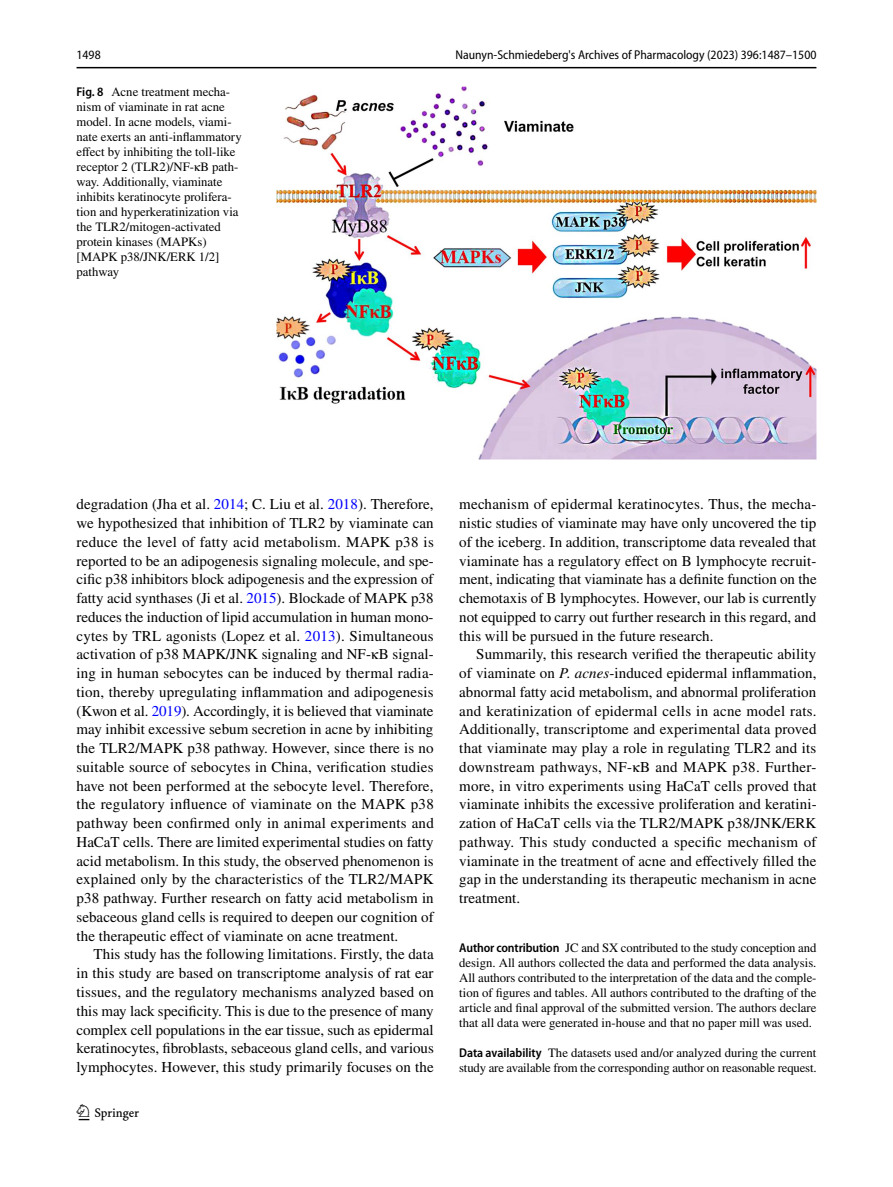
<style>
.page{position:relative;width:893px;height:1187px;background:#fff}
.page>*{position:absolute;margin:0;border:0;box-sizing:border-box;transform-origin:0 0}
.t1{font:22.5px "Springnew Regular 2";color:#000}
.t2{font:15px/18.8px "STIX";letter-spacing:.005em;color:#000;text-align:justify}
.t3{font:12.75px/15px "STIX";color:#000}
.t4{font:semi-condensed 12.75px "Myriad Pro";color:#000}
.s1{font-family:"Myriad Pro";font-weight:600;font-stretch:semi-condensed}
.s2{color:#00f}
.s3{font-style:italic}
</style>
<div class="page">
<hr style="left:77px;top:67px;width:739px;height:1px;background:#000">
<img style="left:276px;top:87px;width:540px;height:372px">
<p class="t4" style="left:77px;top:48px;width:26px">1498</p>
<p class="t4" style="left:455px;top:48px;width:362px">Naunyn-Schmiedeberg's Archives of Pharmacology (2023) 396:1487–1500</p>
<p class="t3" style="left:77px;top:85px;width:167px"><span class="s1">Fig. 8</span> Acne treatment mecha&shy;nism of viaminate in rat acne model. In acne models, viami&shy;nate exerts an anti-inflammatory effect by inhibiting the toll-like receptor 2 (TLR2)/NF-κB path&shy;way. Additionally, viaminate inhibits keratinocyte prolifera&shy;tion and hyperkeratinization via the TLR2/mitogen-activated protein kinases (MAPKs) [MAPK p38/JNK/ERK 1/2] pathway</p>
<p class="t2" style="left:77px;top:496px;width:359px">degradation (Jha et al. <span class="s2">2014</span>; C. Liu et al. <span class="s2">2018</span>). Therefore, we hypothesized that inhibition of TLR2 by viaminate can reduce the level of fatty acid metabolism. MAPK p38 is reported to be an adipogenesis signaling molecule, and spe&shy;cific p38 inhibitors block adipogenesis and the expression of fatty acid synthases (Ji et al. <span class="s2">2015</span>). Blockade of MAPK p38 reduces the induction of lipid accumulation in human mono&shy;cytes by TRL agonists (Lopez et al. <span class="s2">2013</span>). Simultaneous activation of p38 MAPK/JNK signaling and NF-κB signal&shy;ing in human sebocytes can be induced by thermal radia&shy;tion, thereby upregulating inflammation and adipogenesis (Kwon et al. <span class="s2">2019</span>). Accordingly, it is believed that viaminate may inhibit excessive sebum secretion in acne by inhibiting the TLR2/MAPK p38 pathway. However, since there is no suitable source of sebocytes in China, verification studies have not been performed at the sebocyte level. Therefore, the regulatory influence of viaminate on the MAPK p38 pathway been confirmed only in animal experiments and HaCaT cells. There are limited experimental studies on fatty acid metabolism. In this study, the observed phenomenon is explained only by the characteristics of the TLR2/MAPK p38 pathway. Further research on fatty acid metabolism in sebaceous gland cells is required to deepen our cognition of the therapeutic effect of viaminate on acne treatment.</p>
<p class="t2" style="left:77px;top:946px;width:359px;text-indent:17px">This study has the following limitations. Firstly, the data in this study are based on transcriptome analysis of rat ear tissues, and the regulatory mechanisms analyzed based on this may lack specificity. This is due to the presence of many complex cell populations in the ear tissue, such as epidermal keratinocytes, fibroblasts, sebaceous gland cells, and various lymphocytes. However, this study primarily focuses on the</p>
<h1 class="t1" style="left:79px;top:1104px;width:62px">1 3</h1>
<p class="t2" style="left:459px;top:496px;width:359px">mechanism of epidermal keratinocytes. Thus, the mecha&shy;nistic studies of viaminate may have only uncovered the tip of the iceberg. In addition, transcriptome data revealed that viaminate has a regulatory effect on B lymphocyte recruit&shy;ment, indicating that viaminate has a definite function on the chemotaxis of B lymphocytes. However, our lab is currently not equipped to carry out further research in this regard, and this will be pursued in the future research.</p>
<p class="t2" style="left:459px;top:646px;width:359px;text-indent:17px">Summarily, this research verified the therapeutic ability of viaminate on <span class="s3">P. acnes</span>-induced epidermal inflammation, abnormal fatty acid metabolism, and abnormal proliferation and keratinization of epidermal cells in acne model rats.<br>Additionally, transcriptome and experimental data proved that viaminate may play a role in regulating TLR2 and its downstream pathways, NF-κB and MAPK p38. Further&shy;more, in vitro experiments using HaCaT cells proved that viaminate inhibits the excessive proliferation and keratini&shy;zation of HaCaT cells via the TLR2/MAPK p38/JNK/ERK pathway. This study conducted a specific mechanism of viaminate in the treatment of acne and effectively filled the gap in the understanding its therapeutic mechanism in acne treatment.</p>
<p class="t3" style="left:459px;top:941px;width:359px;text-align:justify"><span class="s1">Author contribution</span> JC and SX contributed to the study conception and design. All authors collected the data and performed the data analysis.<br>All authors contributed to the interpretation of the data and the comple&shy;tion of figures and tables. All authors contributed to the drafting of the article and final approval of the submitted version. The authors declare that all data were generated in-house and that no paper mill was used.</p>
<p class="t3" style="left:459px;top:1045px;width:359px"><span class="s1">Data availability</span> The datasets used and/or analyzed during the current study are available from the corresponding author on reasonable request.</p>
</div>
